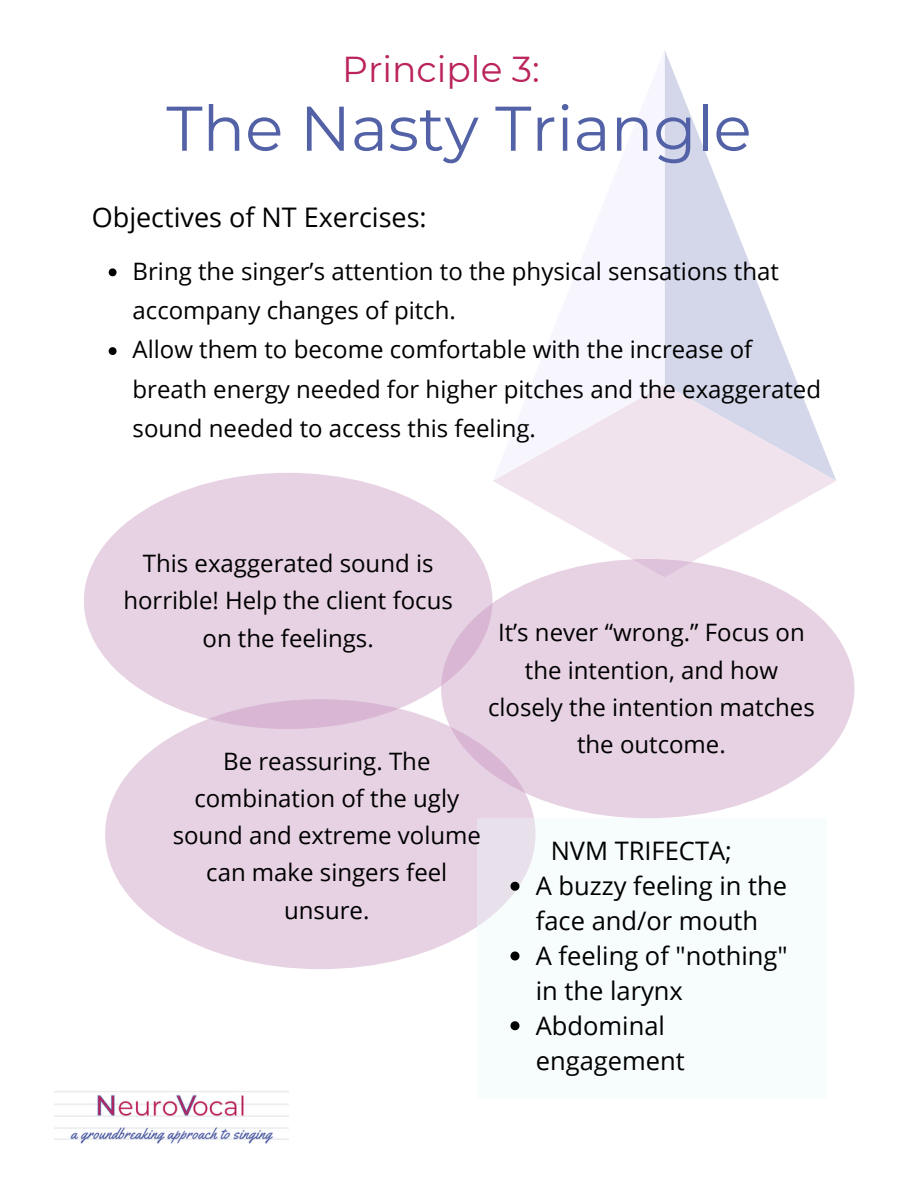
<style>
.page{position:relative;width:918px;height:1188px;background:#fff}
.page>*{position:absolute;margin:0;border:0;box-sizing:border-box;transform-origin:0 0}
.t1{font:63px "Montserrat";color:#5361a6}
.t2{font:36px "Montserrat";color:#ba235b}
.t3{font:27px "Open Sans";color:#000}
.t4{font:25.5px/34.8px "Open Sans";color:#000}
.t5{font:24px/37.2px "Open Sans";color:#000;text-align:center}
</style>
<div class="page">
<div style="left:84px;top:473px;width:408px;height:256px;background:#e7d2e4;border-radius:50%"></div>
<div style="left:441px;top:559px;width:413px;height:259px;background:#e7d2e4;border-radius:50%"></div>
<div style="left:105px;top:699px;width:430px;height:270px;background:#e7d2e4;border-radius:50%"></div>
<div style="left:477px;top:818px;width:349px;height:280px;background:#f7fdfc"></div>
<svg style="left:665px;top:51px;width:133px;height:333px"></svg>
<svg style="left:494px;top:384px;width:342px;height:193px;fill:#f0e3ee"></svg>
<svg style="left:493px;top:50px;width:172px;height:431px"></svg>
<img style="left:55px;top:1091px;width:234px;height:53px">
<svg style="left:109px;top:268px;width:8px;height:8px"></svg>
<svg style="left:109px;top:347px;width:8px;height:8px"></svg>
<svg style="left:510px;top:882px;width:9px;height:9px"></svg>
<svg style="left:510px;top:952px;width:9px;height:9px"></svg>
<svg style="left:510px;top:1021px;width:9px;height:9px"></svg>
<p class="t2" style="left:342px;top:47px;width:199px">Principle 3:</p>
<h1 class="t1" style="left:166px;top:90px;width:587px">The Nasty Triangle</h1>
<h4 class="t3" style="left:92px;top:198px;width:336px">Objectives of NT Exercises:</h4>
<p class="t5" style="left:133px;top:251px;width:648px;line-height:39.3px;text-align:left">Bring the singer’s attention to the physical sensations that accompany changes of pitch.</p>
<p class="t5" style="left:133px;top:329px;width:690px;line-height:39.3px;text-align:left">Allow them to become comfortable with the increase of breath energy needed for higher pitches and the exaggerated sound needed to access this feeling.</p>
<p class="t5" style="left:123px;top:544px;width:331px">This exaggerated sound is horrible! Help the client focus on the feelings.</p>
<p class="t5" style="left:173px;top:742px;width:310px">Be reassuring. The combination of the ugly sound and extreme volume can make singers feel unsure.</p>
<h2 class="t5" style="left:488px;top:613px;width:328px">It’s never “wrong.” Focus on the intention, and how closely the intention matches the outcome.</h2>
<p class="t4" style="left:551px;top:833px;width:183px">NVM TRIFECTA;</p>
<h3 class="t4" style="left:536px;top:868px;width:253px">A buzzy feeling in the face and/or mouth</h3>
<p class="t4" style="left:536px;top:938px;width:253px">A feeling of "nothing" in the larynx</p>
<p class="t4" style="left:536px;top:1007px;width:150px">Abdominal engagement</p>
</div>
